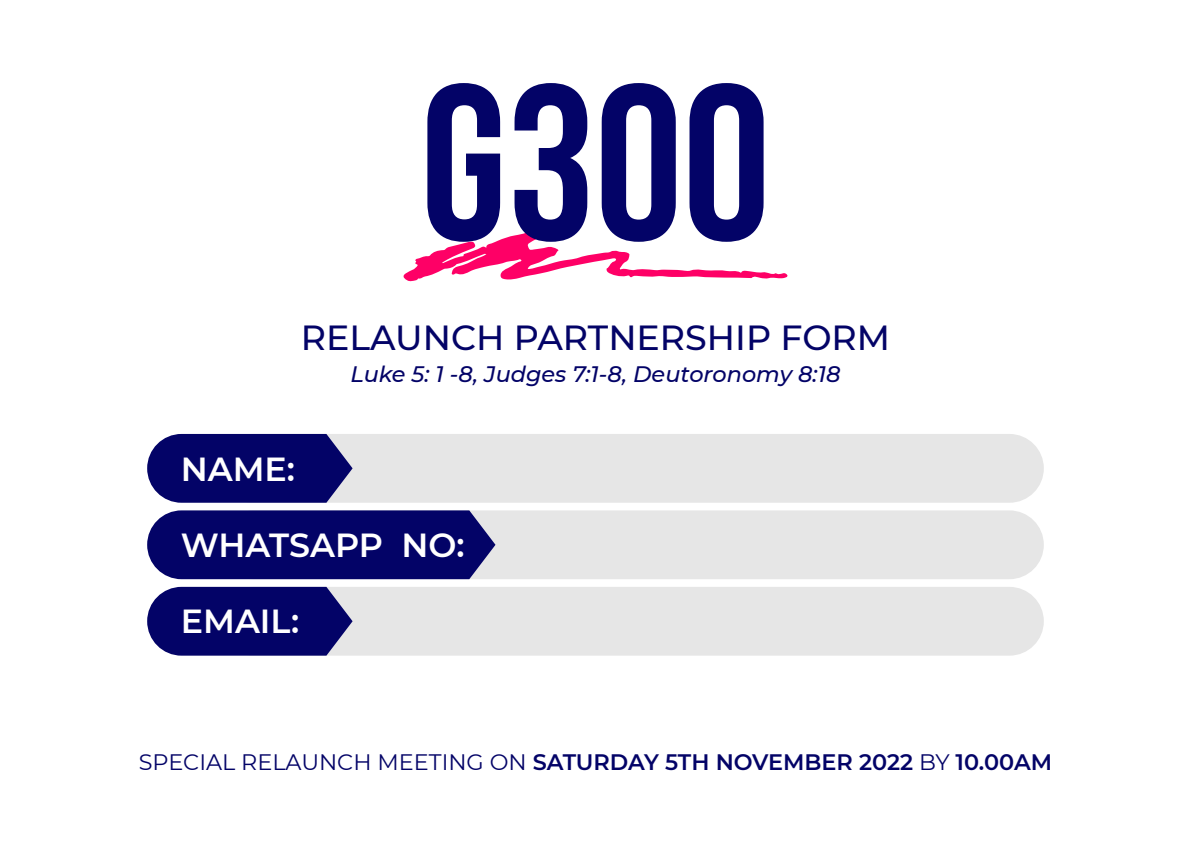
<style>
.page{position:relative;width:1191px;height:842px;background:#fff}
.page>*{position:absolute;margin:0;border:0;box-sizing:border-box;transform-origin:0 0}
.t1{font:700 221.6px "Bebas Neue";color:#030367}
.t2{font:500 34.8px "Montserrat";color:#030367}
.t3{font:600 33.4px "Montserrat";color:#fff}
.t4{font:600 22.4px "Montserrat";color:#030367}
.t5{font:italic 500 22.4px "Montserrat";color:#030367}
.s1{font-weight:400}
</style>
<div class="page">
<svg style="left:403px;top:231px;width:385px;height:51px"></svg>
<div style="left:219px;top:587px;width:824px;height:69px;background:#e6e6e6;border-radius:34px"></div>
<div style="left:219px;top:510px;width:824px;height:69px;background:#e6e6e6;border-radius:34px"></div>
<div style="left:219px;top:434px;width:824px;height:69px;background:#e6e6e6;border-radius:34px"></div>
<svg style="left:147px;top:587px;width:205px;height:69px;background:#1b1b74"></svg>
<svg style="left:147px;top:510px;width:348px;height:69px;background:#12126f"></svg>
<svg style="left:147px;top:434px;width:205px;height:69px;background:#1a1a74"></svg>
<h1 class="t1" style="left:420px;top:42px;width:351px">G300</h1>
<h2 class="t2" style="left:301px;top:313px;width:591px">RELAUNCH PARTNERSHIP FORM</h2>
<p class="t5" style="left:350px;top:359px;width:491px">Luke 5: 1 -8, Judges 7:1-8, Deutoronomy 8:18</p>
<h3 class="t3" style="left:181px;top:445px;width:116px">NAME:</h3>
<h3 class="t3" style="left:181px;top:522px;width:285px">WHATSAPP NO:</h3>
<h3 class="t3" style="left:181px;top:598px;width:120px">EMAIL:</h3>
<p class="t4" style="left:139px;top:746px;width:915px"><span class="s1">SPECIAL RELAUNCH MEETING ON</span> SATURDAY 5TH NOVEMBER 2022 <span class="s1">BY</span> 10.00AM</p>
</div>
